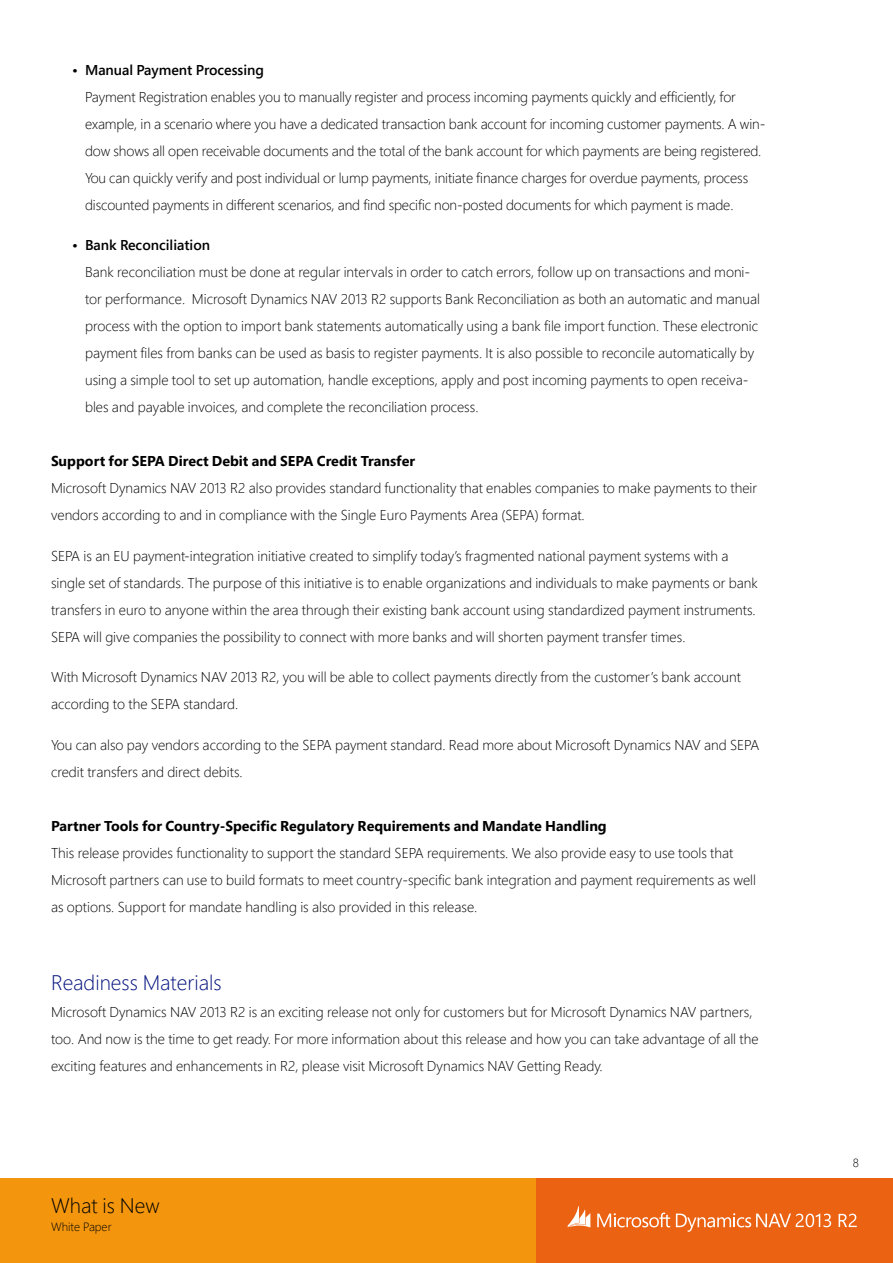
<style>
.page{position:relative;width:893px;height:1263px;background:#fff}
.page>*{position:absolute;margin:0;border:0;box-sizing:border-box;transform-origin:0 0}
.t1{font:300 21px "Segoe Pro";color:#00117d}
.t2{font:300 21px "Segoe Pro";color:#000}
.t3{font:300 14.25px/27px "Segoe Pro";color:#000}
.t4{font:700 14.25px "Segoe Pro";color:#000}
.t5{font:600 14.25px "Segoe Pro";color:#000}
.t6{font:300 12px "Segoe Pro";color:#000}
</style>
<div class="page">
<div style="left:0;top:1178px;width:536px;height:85px;background:#f3960d"></div>
<div style="left:536px;top:1178px;width:357px;height:85px;background:#eb6212"></div>
<svg style="left:597px;top:1212px;width:73px;height:15px"></svg>
<svg style="left:568px;top:1206px;width:22px;height:21px"></svg>
<svg style="left:676px;top:1213px;width:155px;height:19px"></svg>
<svg style="left:839px;top:1213px;width:18px;height:14px"></svg>
<p class="t5" style="left:72px;top:60px;width:193px">• Manual Payment Processing</p>
<p class="t3" style="left:85px;top:83px;width:682px">Payment Registration enables you to manually register and process incoming payments quickly and efficiently, for example, in a scenario where you have a dedicated transaction bank account for incoming customer payments. A win&shy;dow shows all open receivable documents and the total of the bank account for which payments are being registered.<br>You can quickly verify and post individual or lump payments, initiate finance charges for overdue payments, process discounted payments in different scenarios, and find specific non-posted documents for which payment is made.</p>
<p class="t5" style="left:72px;top:235px;width:139px">• Bank Reconciliation</p>
<p class="t3" style="left:85px;top:258px;width:676px">Bank reconciliation must be done at regular intervals in order to catch errors, follow up on transactions and moni&shy;tor performance. Microsoft Dynamics NAV 2013 R2 supports Bank Reconciliation as both an automatic and manual process with the option to import bank statements automatically using a bank file import function. These electronic payment files from banks can be used as basis to register payments. It is also possible to reconcile automatically by using a simple tool to set up automation, handle exceptions, apply and post incoming payments to open receiva&shy;bles and payable invoices, and complete the reconciliation process.</p>
<p class="t4" style="left:51px;top:451px;width:366px">Support for SEPA Direct Debit and SEPA Credit Transfer</p>
<p class="t3" style="left:51px;top:474px;width:708px">Microsoft Dynamics NAV 2013 R2 also provides standard functionality that enables companies to make payments to their vendors according to and in compliance with the Single Euro Payments Area (SEPA) format.</p>
<p class="t3" style="left:51px;top:542px;width:708px">SEPA is an EU payment-integration initiative created to simplify today’s fragmented national payment systems with a single set of standards. The purpose of this initiative is to enable organizations and individuals to make payments or bank transfers in euro to anyone within the area through their existing bank account using standardized payment instruments.<br>SEPA will give companies the possibility to connect with more banks and will shorten payment transfer times.</p>
<p class="t3" style="left:51px;top:663px;width:692px">With Microsoft Dynamics NAV 2013 R2, you will be able to collect payments directly from the customer’s bank account according to the SEPA standard.</p>
<p class="t3" style="left:51px;top:731px;width:710px">You can also pay vendors according to the SEPA payment standard. Read more about Microsoft Dynamics NAV and SEPA credit transfers and direct debits.</p>
<p class="t4" style="left:51px;top:815px;width:557px">Partner Tools for Country-Specific Regulatory Requirements and Mandate Handling</p>
<p class="t3" style="left:51px;top:839px;width:707px">This release provides functionality to support the standard SEPA requirements. We also provide easy to use tools that<br>Microsoft partners can use to build formats to meet country-specific bank integration and payment requirements as well as options. Support for mandate handling is also provided in this release.</p>
<h1 class="t1" style="left:51px;top:968px;width:172px">Readiness Materials</h1>
<p class="t3" style="left:51px;top:998px;width:709px">Microsoft Dynamics NAV 2013 R2 is an exciting release not only for customers but for Microsoft Dynamics NAV partners, too. And now is the time to get ready. For more information about this release and how you can take advantage of all the exciting features and enhancements in R2, please visit Microsoft Dynamics NAV Getting Ready.</p>
<h1 class="t2" style="left:51px;top:1191px;width:110px">What is New</h1>
<p class="t6" style="left:51px;top:1218px;width:62px">White Paper</p>
<p class="t6" style="left:853px;top:1154px;width:8px">8</p>
</div>
